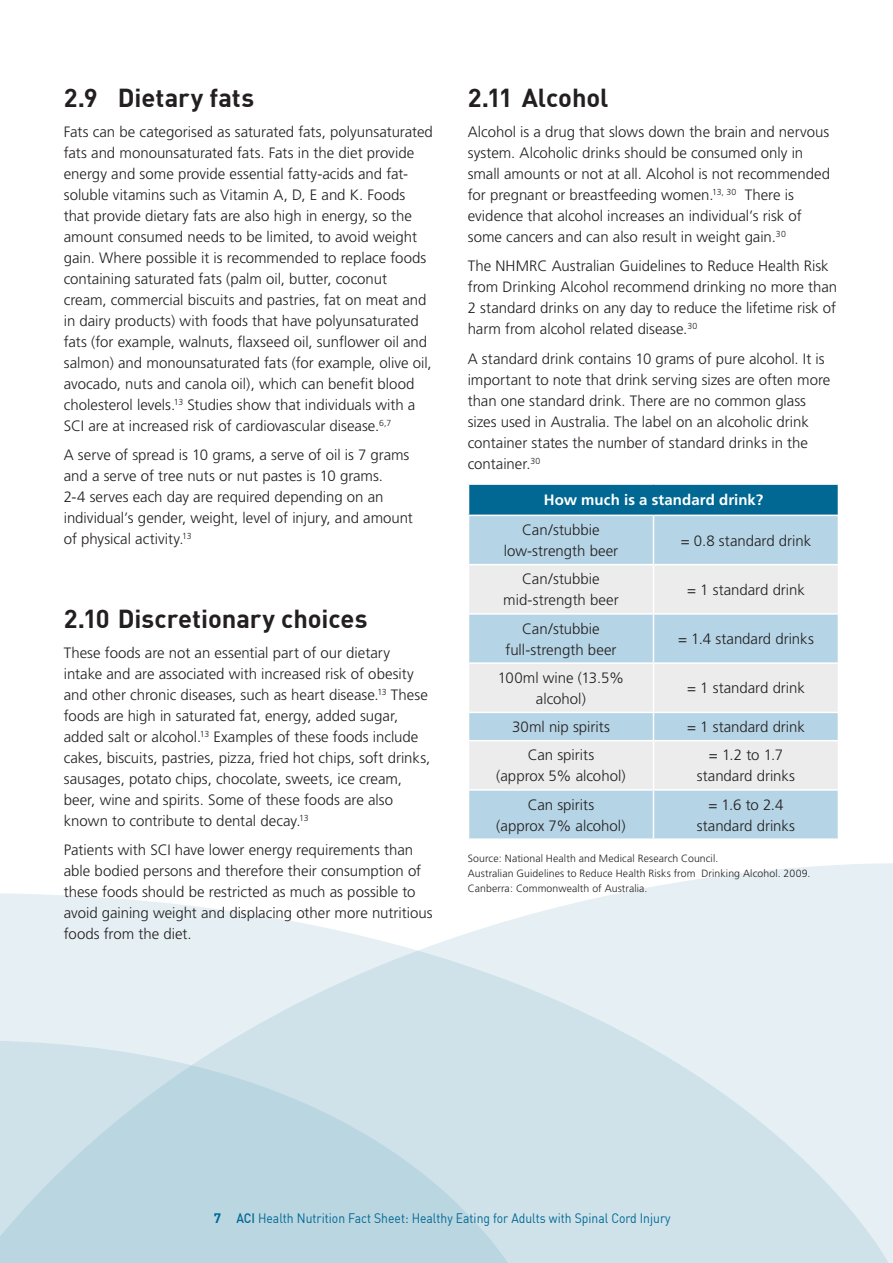
<style>
.page{position:relative;width:893px;height:1263px;background:#fff}
.page>*{position:absolute;margin:0;border:0;box-sizing:border-box;transform-origin:0 0}
.heading_3{font:700 25.5px "DIN";color:#231f20}
.Body_Copy{font:300 15px/21px "Frutiger";letter-spacing:-.005em;color:#231f20;text-align:center}
.Body_Copy-2{font:700 15px "Frutiger";letter-spacing:.005em;color:#fff}
.t1{font:13.5px "DIN";color:#006893;scale:.9 1}
.Body_Copy-3{font:300 10.5px/15px "Frutiger";letter-spacing:.01em;color:#231f20}
.s1{font-weight:700}
.s2{font-weight:500}
</style>
<div class="page">
<svg style="left:622px;top:863px;width:271px;height:400px;fill:#e6f0f4"></svg>
<svg style="left:0;top:893px;width:892px;height:370px;background:#dfebf0"></svg>
<svg style="left:0;top:1040px;width:515px;height:223px;background:#c4dbe5"></svg>
<div style="left:468px;top:484px;width:370px;height:31px;background:#006893"></div>
<div style="left:469px;top:516px;width:369px;height:322px;background:#b5d4e5"></div>
<svg style="left:469px;top:565px;width:369px;height:224px;background:#d9e4e9"></svg>
<hr style="left:468px;top:483px;width:185px;height:2px;background:#fff">
<hr style="left:468px;top:485px;width:1px;height:30px;background:#fff">
<hr style="left:653px;top:483px;width:186px;height:2px;background:#fff">
<hr style="left:653px;top:516px;width:1px;height:48px;background:#fff">
<hr style="left:468px;top:564px;width:185px;height:1px;background:#fff">
<hr style="left:653px;top:564px;width:186px;height:1px;background:#fff">
<hr style="left:653px;top:565px;width:1px;height:48px;background:#fff">
<hr style="left:468px;top:613px;width:185px;height:2px;background:#fff">
<hr style="left:653px;top:613px;width:186px;height:2px;background:#fff">
<hr style="left:653px;top:615px;width:1px;height:47px;background:#fff">
<hr style="left:468px;top:662px;width:185px;height:2px;background:#fff">
<hr style="left:653px;top:662px;width:186px;height:2px;background:#fff">
<hr style="left:653px;top:664px;width:1px;height:48px;background:#fff">
<hr style="left:468px;top:712px;width:185px;height:1px;background:#fff">
<hr style="left:653px;top:712px;width:186px;height:1px;background:#fff">
<svg style="left:653px;top:713px;width:1px;height:27px"></svg>
<hr style="left:468px;top:740px;width:185px;height:1px;background:#fff">
<hr style="left:653px;top:740px;width:186px;height:1px;background:#fff">
<hr style="left:653px;top:741px;width:1px;height:48px;background:#fff">
<hr style="left:468px;top:789px;width:185px;height:2px;background:#fff">
<hr style="left:653px;top:789px;width:186px;height:2px;background:#fff">
<hr style="left:653px;top:791px;width:1px;height:47px;background:#fff">
<h3 class="heading_3" style="left:64px;top:81px;width:192px">2.9 Dietary fats</h3>
<p class="Body_Copy" style="left:64px;top:121px;width:371px;text-align:left">Fats can be categorised as saturated fats, polyunsaturated fats and monounsaturated fats. Fats in the diet provide energy and some provide essential fatty-acids and fat&shy;soluble vitamins such as Vitamin A, D, E and K. Foods that provide dietary fats are also high in energy, so the amount consumed needs to be limited, to avoid weight gain. Where possible it is recommended to replace foods containing saturated fats (palm oil, butter, coconut cream, commercial biscuits and pastries, fat on meat and in dairy products) with foods that have polyunsaturated fats (for example, walnuts, flaxseed oil, sunflower oil and salmon) and monounsaturated fats (for example, olive oil, avocado, nuts and canola oil), which can benefit blood cholesterol levels.<sup>13</sup> Studies show that individuals with a SCI are at increased risk of cardiovascular disease.<sup>6,7</sup></p>
<p class="Body_Copy" style="left:64px;top:445px;width:351px;text-align:left">A serve of spread is 10 grams, a serve of oil is 7 grams and a serve of tree nuts or nut pastes is 10 grams.<br>2-4 serves each day are required depending on an individual’s gender, weight, level of injury, and amount of physical activity.<sup>13</sup></p>
<h3 class="heading_3" style="left:64px;top:602px;width:305px">2.10 Discretionary choices</h3>
<p class="Body_Copy" style="left:64px;top:642px;width:368px;text-align:left">These foods are not an essential part of our dietary intake and are associated with increased risk of obesity and other chronic diseases, such as heart disease.<sup>13</sup> These foods are high in saturated fat, energy, added sugar, added salt or alcohol.<sup>13</sup> Examples of these foods include cakes, biscuits, pastries, pizza, fried hot chips, soft drinks, sausages, potato chips, chocolate, sweets, ice cream, beer, wine and spirits. Some of these foods are also known to contribute to dental decay.<sup>13</sup></p>
<p class="Body_Copy" style="left:64px;top:840px;width:370px;text-align:left">Patients with SCI have lower energy requirements than able bodied persons and therefore their consumption of these foods should be restricted as much as possible to avoid gaining weight and displacing other more nutritious foods from the diet.</p>
<h3 class="heading_3" style="left:468px;top:81px;width:142px">2.11 Alcohol</h3>
<p class="Body_Copy" style="left:468px;top:121px;width:364px;text-align:left">Alcohol is a drug that slows down the brain and nervous system. Alcoholic drinks should be consumed only in small amounts or not at all. Alcohol is not recommended for pregnant or breastfeeding women.<sup>13,</sup> <sup>30</sup> There is evidence that alcohol increases an individual’s risk of some cancers and can also result in weight gain.<sup>30</sup></p>
<p class="Body_Copy" style="left:468px;top:256px;width:371px;text-align:left">The NHMRC Australian Guidelines to Reduce Health Risk from Drinking Alcohol recommend drinking no more than 2 standard drinks on any day to reduce the lifetime risk of harm from alcohol related disease.<sup>30</sup></p>
<p class="Body_Copy" style="left:468px;top:348px;width:364px;text-align:left">A standard drink contains 10 grams of pure alcohol. It is important to note that drink serving sizes are often more than one standard drink. There are no common glass sizes used in Australia. The label on an alcoholic drink container states the number of standard drinks in the container.<sup>30</sup></p>
<p class="Body_Copy-2" style="left:544px;top:491px;width:221px">How much is a standard drink?</p>
<p class="Body_Copy" style="left:504px;top:520px;width:116px">Can/stubbie low-strength beer</p>
<p class="Body_Copy" style="left:681px;top:530px;width:132px">= 0.8 standard drink</p>
<p class="Body_Copy" style="left:503px;top:569px;width:117px">Can/stubbie mid-strength beer</p>
<p class="Body_Copy" style="left:687px;top:579px;width:119px">= 1 standard drink</p>
<p class="Body_Copy" style="left:505px;top:618px;width:112px">Can/stubbie full-strength beer</p>
<p class="Body_Copy" style="left:678px;top:629px;width:137px">= 1.4 standard drinks</p>
<p class="Body_Copy" style="left:498px;top:667px;width:128px">100ml wine (13.5% alcohol)</p>
<p class="Body_Copy" style="left:687px;top:678px;width:119px">= 1 standard drink</p>
<p class="Body_Copy" style="left:512px;top:717px;width:99px">30ml nip spirits</p>
<p class="Body_Copy" style="left:687px;top:717px;width:119px">= 1 standard drink</p>
<p class="Body_Copy" style="left:496px;top:745px;width:131px">Can spirits<br>(approx 5% alcohol)</p>
<p class="Body_Copy" style="left:697px;top:745px;width:100px">= 1.2 to 1.7 standard drinks</p>
<p class="Body_Copy" style="left:496px;top:794px;width:131px">Can spirits<br>(approx 7% alcohol)</p>
<p class="Body_Copy" style="left:697px;top:794px;width:100px">= 1.6 to 2.4 standard drinks</p>
<p class="Body_Copy-3" style="left:468px;top:851px;width:344px">Source: National Health and Medical Research Council.<br>Australian Guidelines to Reduce Health Risks from Drinking Alcohol. 2009.<br>Canberra: Commonwealth of Australia.</p>
<p class="t1" style="left:214px;top:1209px;width:509px"><span class="s1">7</span> <span class="s2">ACI</span> Health Nutrition Fact Sheet: Healthy Eating for Adults with Spinal Cord Injury</p>
</div>
